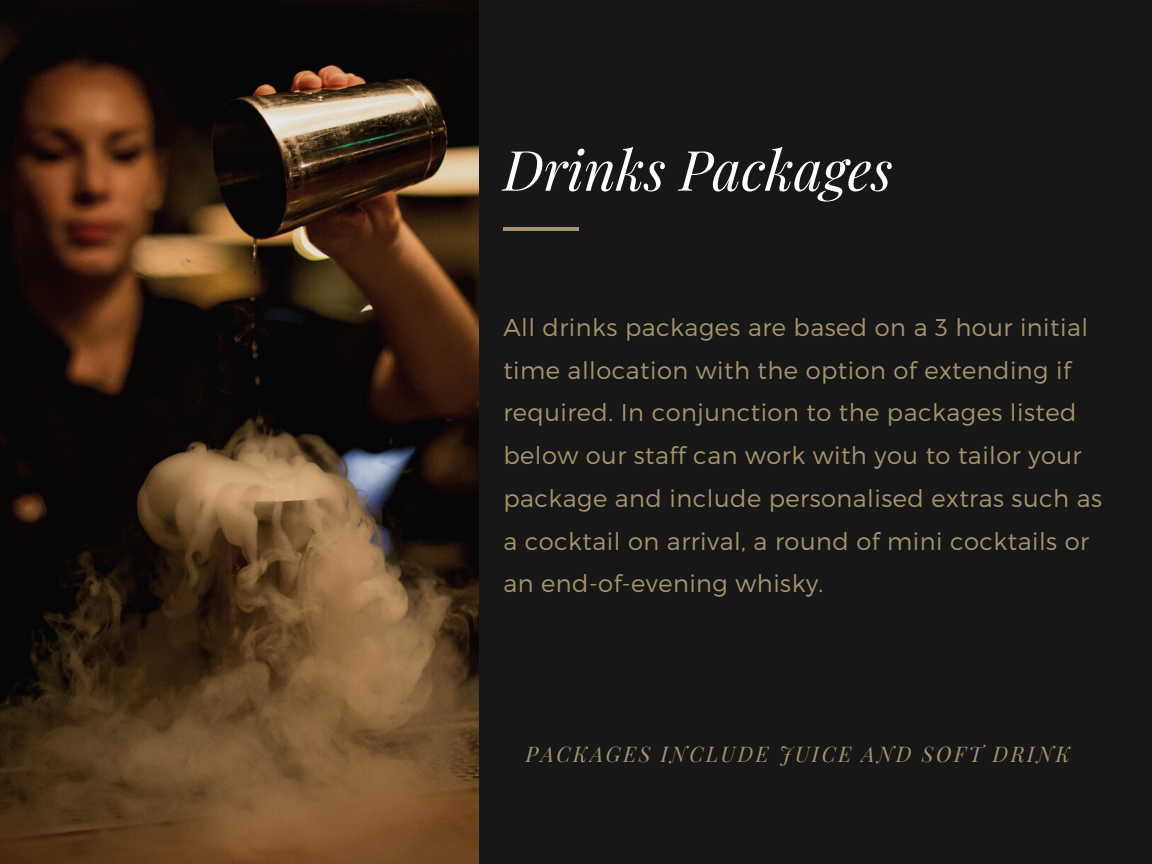
<style>
.page{position:relative;width:1152px;height:864px;background:#171717}
.page>*{position:absolute;margin:0;border:0;box-sizing:border-box;transform-origin:0 0}
.t1{font:italic 55.5px "Playfair Display";color:#fff}
.t2{font:300 24.15px/42.8px "Montserrat";letter-spacing:.02em;color:#a6936b}
.t3{font:italic 21.15px "Playfair Display";letter-spacing:.12em;color:#a6936b}
</style>
<div class="page">
<img style="left:0;top:0;width:478px;height:864px">
<hr style="left:503px;top:227px;width:76px;height:4px;background:#a6936b">
<p class="t1" style="left:503px;top:131px;width:391px">Drinks Packages</p>
<h1 class="t2" style="left:503px;top:305px;width:600px">All drinks packages are based on a 3 hour initial time allocation with the option of extending if required. In conjunction to the packages listed below our staff can work with you to tailor your package and include personalised extras such as a cocktail on arrival, a round of mini cocktails or an end-of-evening whisky.</h1>
<h2 class="t3" style="left:526px;top:739px;width:546px">PACKAGES INCLUDE JUICE AND SOFT DRINK</h2>
</div>
